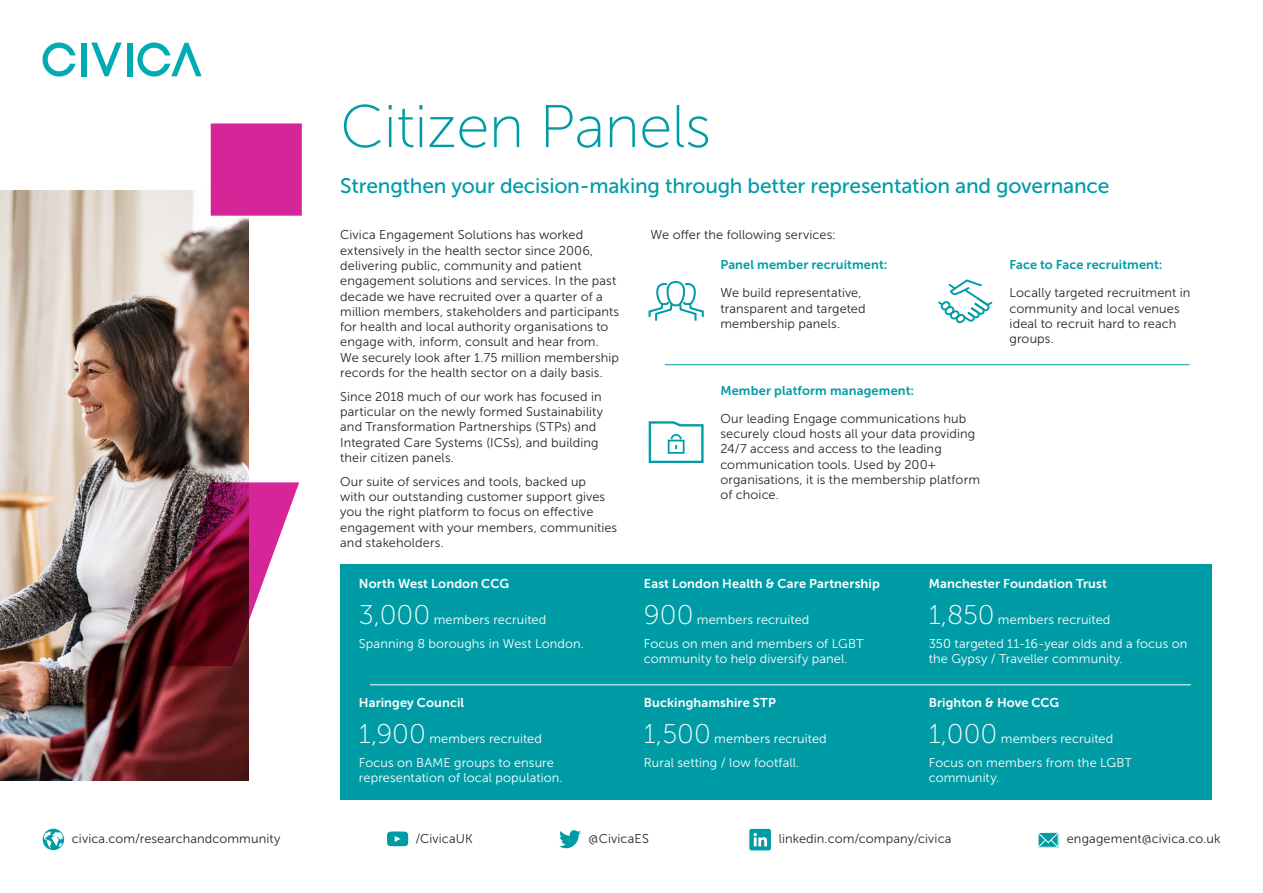
<style>
.page{position:relative;width:1263px;height:893px;background:#fff}
.page>*{position:absolute;margin:0;border:0;box-sizing:border-box;transform-origin:0 0}
.t1{font:894.75px "Museo Sans 500";color:#d62598}
.t2{font:60px "Museo Sans 100";letter-spacing:-.01em;color:#009ca6}
.t3{font:21px "Museo Sans 500";letter-spacing:-.01em;color:#009ca6}
.t4{font:12.75px/15.3px "Museo Sans 300";letter-spacing:.01em;color:#262626}
.t5{font:12.75px/23.9px "Museo Sans 300";letter-spacing:.01em;color:#fff}
.t6{font:12.75px "Museo Sans 700";letter-spacing:.01em;color:#fff}
.t7{font:12.75px "Museo Sans 700";letter-spacing:.01em;color:#009ca6}
.s1{font-family:"Museo Sans 100";font-size:27px}
</style>
<div class="page">
<div style="left:340px;top:564px;width:872px;height:235px;background:#009ca6"></div>
<img style="left:0;top:190px;width:249px;height:590px">
<svg style="left:648px;top:280px;width:56px;height:41px"></svg>
<svg style="left:938px;top:279px;width:55px;height:45px"></svg>
<hr style="left:665px;top:364px;width:524px;height:1px;background:#009ca6">
<svg style="left:648px;top:421px;width:56px;height:43px"></svg>
<svg style="left:749px;top:829px;width:22px;height:21px"></svg>
<svg style="left:387px;top:831px;width:21px;height:15px"></svg>
<svg style="left:559px;top:830px;width:22px;height:18px"></svg>
<svg style="left:1038px;top:832px;width:21px;height:16px"></svg>
<svg style="left:43px;top:828px;width:21px;height:22px"></svg>
<div style="left:81px;top:43px;width:5px;height:33px;background:#00abb3"></div>
<svg style="left:91px;top:43px;width:31px;height:33px"></svg>
<div style="left:127px;top:43px;width:5px;height:33px;background:#00abb3"></div>
<svg style="left:43px;top:43px;width:33px;height:34px"></svg>
<svg style="left:137px;top:43px;width:65px;height:34px"></svg>
<hr style="left:370px;top:685px;width:821px;height:1px;background:#fff">
<h1 class="t1" style="left:120px;top:-222px;width:264px">;</h1>
<h2 class="t2" style="left:340px;top:95px;width:372px">Citizen Panels</h2>
<h3 class="t3" style="left:340px;top:175px;width:771px">Strengthen your decision-making through better representation and governance</h3>
<p class="t4" style="left:340px;top:227px;width:281px">Civica Engagement Solutions has worked extensively in the health sector since 2006, delivering public, community and patient engagement solutions and services. In the past decade we have recruited over a quarter of a million members, stakeholders and participants for health and local authority organisations to engage with, inform, consult and hear from.<br>We securely look after 1.75 million membership records for the health sector on a daily basis.</p>
<p class="t4" style="left:340px;top:389px;width:265px">Since 2018 much of our work has focused in particular on the newly formed Sustainability and Transformation Partnerships (STPs) and Integrated Care Systems (ICSs), and building their citizen panels.</p>
<p class="t4" style="left:340px;top:474px;width:279px">Our suite of services and tools, backed up<br>with our outstanding customer support gives you the right platform to focus on effective engagement with your members, communities</p>
<p class="t4" style="left:651px;top:227px;width:187px">We offer the following services:</p>
<p class="t7" style="left:720px;top:258px;width:169px">Panel member recruitment:</p>
<p class="t4" style="left:720px;top:285px;width:147px">We build representative, transparent and targeted membership panels.</p>
<p class="t7" style="left:1009px;top:258px;width:154px">Face to Face recruitment:</p>
<p class="t4" style="left:1009px;top:285px;width:182px">Locally targeted recruitment in community and local venues ideal to recruit hard to reach groups.</p>
<p class="t7" style="left:720px;top:383px;width:195px">Member platform management:</p>
<p class="t4" style="left:720px;top:411px;width:261px">Our leading Engage communications hub securely cloud hosts all your data providing 24/7 access and access to the leading communication tools. Used by 200+ organisations, it is the membership platform of choice.</p>
<p class="t4" style="left:340px;top:535px;width:105px">and stakeholders.</p>
<p class="t6" style="left:359px;top:576px;width:152px">North West London CCG</p>
<p class="t5" style="left:359px;top:608px;width:227px"><span class="s1">3,000</span> members recruited<br>Spanning 8 boroughs in West London.</p>
<p class="t6" style="left:359px;top:695px;width:107px">Haringey Council</p>
<p class="t5" style="left:359px;top:727px;width:196px"><span class="s1">1,900</span> members recruited<br>Focus on BAME groups to ensure</p>
<p class="t5" style="left:359px;top:766px;width:205px">representation of local population.</p>
<p class="t6" style="left:644px;top:576px;width:237px">East London Health &amp; Care Partnership</p>
<p class="t5" style="left:644px;top:608px;width:221px"><span class="s1">900</span> members recruited<br>Focus on men and members of LGBT</p>
<p class="t5" style="left:644px;top:647px;width:205px">community to help diversify panel.</p>
<p class="t6" style="left:644px;top:695px;width:134px">Buckinghamshire STP</p>
<p class="t5" style="left:644px;top:727px;width:184px"><span class="s1">1,500</span> members recruited<br>Rural setting / low footfall.</p>
<p class="t6" style="left:929px;top:576px;width:180px">Manchester Foundation Trust</p>
<p class="t5" style="left:929px;top:608px;width:260px"><span class="s1">1,850</span> members recruited<br>350 targeted 11-16-year olds and a focus on</p>
<p class="t5" style="left:929px;top:647px;width:195px">the Gypsy / Traveller community.</p>
<p class="t6" style="left:929px;top:695px;width:132px">Brighton &amp; Hove CCG</p>
<p class="t5" style="left:929px;top:727px;width:205px"><span class="s1">1,000</span> members recruited<br>Focus on members from the LGBT</p>
<p class="t5" style="left:929px;top:766px;width:72px">community.</p>
<p class="t4" style="left:72px;top:831px;width:210px">civica.com/researchandcommunity</p>
<p class="t4" style="left:415px;top:831px;width:59px">/CivicaUK</p>
<p class="t4" style="left:589px;top:831px;width:62px">@CivicaES</p>
<p class="t4" style="left:779px;top:831px;width:174px">linkedin.com/company/civica</p>
<p class="t4" style="left:1067px;top:831px;width:155px">engagement@civica.co.uk</p>
</div>
